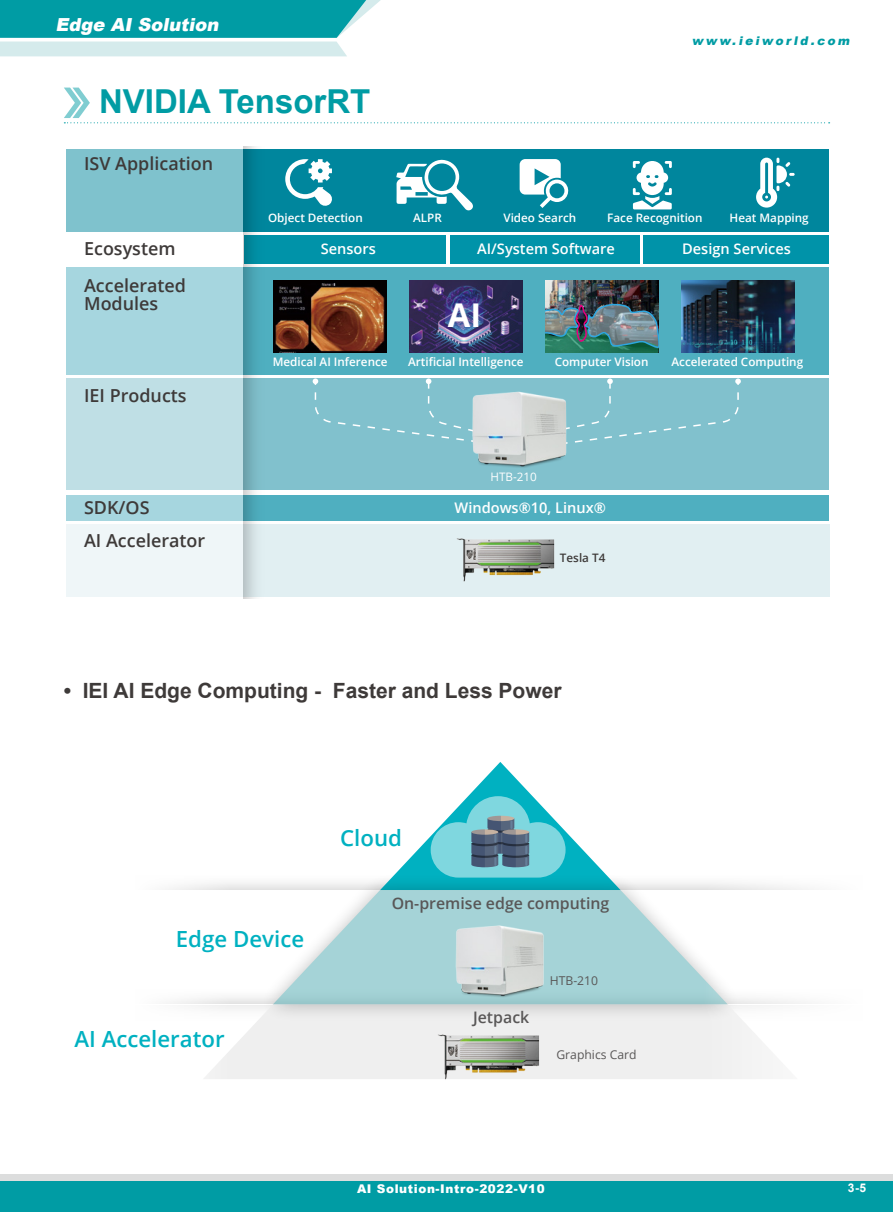
<style>
.page{position:relative;width:893px;height:1212px;background:#fff}
.page>*{position:absolute;margin:0;border:0;box-sizing:border-box;transform-origin:0 0}
.t1{font:700 33px "Arial";color:#009ca4}
.t2{font:700 32.7px "Open Sans";color:#fff}
.t3{font:600 22.2px "Open Sans";color:#00b1c1}
.t4{font:700 21px "Arial";color:#3e3a39}
.t5{font:600 18px/18px "Open Sans";color:#3e3a39}
.t6{font:italic 900 18px "Arial";color:#fff}
.t7{font:600 15.9px "Open Sans";color:#595757}
.t8{font:600 14.55px "Open Sans";color:#fff}
.t9{font:12.15px "Open Sans";color:#595757}
.t10{font:900 12px "Arial";letter-spacing:.05em;color:#fff}
.t11{font:italic 900 12px "Arial";color:#009ca4}
.t12{font:700 12px "Arial";color:#fff}
.t13{font:600 11.7px "Open Sans";color:#fff}
.t14{font:600 11.7px "Open Sans";color:#3e3a39}
.t15{font:11.7px "Open Sans";color:#fff}
</style>
<div class="page">
<div style="left:0;top:1174px;width:893px;height:38px;background:#dcdddd"></div>
<div style="left:0;top:1181px;width:893px;height:31px;background:#009ca4"></div>
<svg style="left:0;top:0;width:381px;height:56px;background:#55bcc1"></svg>
<svg style="left:64px;top:88px;width:766px;height:35px"></svg>
<div style="left:66px;top:149px;width:763px;height:83px;background:#00869d"></div>
<div style="left:66px;top:267px;width:763px;height:107px;background:#4fafc0"></div>
<div style="left:66px;top:378px;width:763px;height:112px;background:#81c1cd"></div>
<div style="left:66px;top:495px;width:763px;height:25px;background:#4fafc0"></div>
<div style="left:66px;top:525px;width:763px;height:72px;background:#e1eff2"></div>
<div style="left:244px;top:236px;width:202px;height:28px;background:#0093a9"></div>
<div style="left:450px;top:236px;width:190px;height:28px;background:#0093a9"></div>
<div style="left:644px;top:236px;width:185px;height:28px;background:#0093a9"></div>
<svg style="left:285px;top:159px;width:47px;height:47px"></svg>
<svg style="left:396px;top:159px;width:77px;height:52px"></svg>
<svg style="left:520px;top:159px;width:49px;height:49px"></svg>
<svg style="left:633px;top:161px;width:39px;height:48px"></svg>
<svg style="left:756px;top:158px;width:39px;height:50px"></svg>
<img style="left:456px;top:538px;width:99px;height:44px">
<img style="left:273px;top:280px;width:113px;height:72px">
<img style="left:409px;top:280px;width:113px;height:72px">
<img style="left:681px;top:280px;width:114px;height:72px">
<img style="left:545px;top:280px;width:113px;height:21px">
<img style="left:545px;top:301px;width:113px;height:51px">
<img style="left:243px;top:147px;width:27px;height:451px">
<svg style="left:66px;top:149px;width:177px;height:448px"></svg>
<svg style="left:313px;top:378px;width:428px;height:65px"></svg>
<img style="left:466px;top:387px;width:107px;height:81px">
<div style="left:266px;top:1028px;width:437px;height:51px;background:#efefef"></div>
<svg style="left:273px;top:890px;width:430px;height:114px;fill:#a5d3d7"></svg>
<img style="left:436px;top:1032px;width:105px;height:48px">
<svg style="left:380px;top:762px;width:240px;height:128px"></svg>
<img style="left:450px;top:921px;width:101px;height:83px">
<div style="left:703px;top:765px;width:160px;height:317px;background:linear-gradient(to right,#f8f9f9,#fff)"></div>
<h3 class="t6" style="left:56px;top:12px;width:169px">Edge AI Solution</h3>
<h1 class="t1" style="left:99px;top:79px;width:273px">NVIDIA TensorRT</h1>
<h3 class="t5" style="left:84px;top:154px;width:131px">ISV Application</h3>
<p class="t11" style="left:692px;top:32px;width:162px">www.ieiworld.com</p>
<h3 class="t5" style="left:84px;top:239px;width:93px">Ecosystem</h3>
<h3 class="t5" style="left:84px;top:276px;width:103px">Accelerated<br>Modules</h3>
<h3 class="t5" style="left:84px;top:386px;width:104px">IEI Products</h3>
<h3 class="t5" style="left:84px;top:498px;width:67px">SDK/OS</h3>
<h3 class="t5" style="left:84px;top:531px;width:123px">AI Accelerator</h3>
<p class="t13" style="left:268px;top:210px;width:96px">Object Detection</p>
<p class="t13" style="left:413px;top:210px;width:30px">ALPR</p>
<p class="t13" style="left:503px;top:210px;width:74px">Video Search</p>
<p class="t13" style="left:607px;top:210px;width:97px">Face Recognition</p>
<p class="t13" style="left:730px;top:210px;width:81px">Heat Mapping</p>
<p class="t8" style="left:321px;top:239px;width:57px">Sensors</p>
<p class="t8" style="left:477px;top:239px;width:139px">AI/System Software</p>
<p class="t8" style="left:682px;top:239px;width:110px">Design Services</p>
<h2 class="t2" style="left:448px;top:292px;width:35px">AI</h2>
<p class="t13" style="left:273px;top:353px;width:116px">Medical AI Inference</p>
<p class="t13" style="left:408px;top:353px;width:117px">Artificial Intelligence</p>
<p class="t13" style="left:555px;top:353px;width:95px">Computer Vision</p>
<p class="t13" style="left:671px;top:353px;width:133px">Accelerated Computing</p>
<p class="t15" style="left:490px;top:469px;width:48px">HTB-210</p>
<p class="t8" style="left:454px;top:498px;width:153px">Windows®10, Linux®</p>
<p class="t14" style="left:560px;top:550px;width:47px">Tesla T4</p>
<h3 class="t4" style="left:64px;top:676px;width:499px">• IEI AI Edge Computing - Faster and Less Power</h3>
<h3 class="t3" style="left:340px;top:823px;width:63px">Cloud</h3>
<h3 class="t3" style="left:176px;top:924px;width:130px">Edge Device</h3>
<h3 class="t3" style="left:74px;top:1023px;width:152px">AI Accelerator</h3>
<h3 class="t7" style="left:392px;top:892px;width:219px">On-premise edge computing</h3>
<h3 class="t7" style="left:473px;top:1006px;width:58px">Jetpack</h3>
<p class="t9" style="left:550px;top:972px;width:50px">HTB-210</p>
<p class="t9" style="left:556px;top:1046px;width:82px">Graphics Card</p>
<p class="t10" style="left:357px;top:1180px;width:189px">AI Solution-Intro-2022-V10</p>
<p class="t12" style="left:848px;top:1180px;width:20px">3-5</p>
</div>
